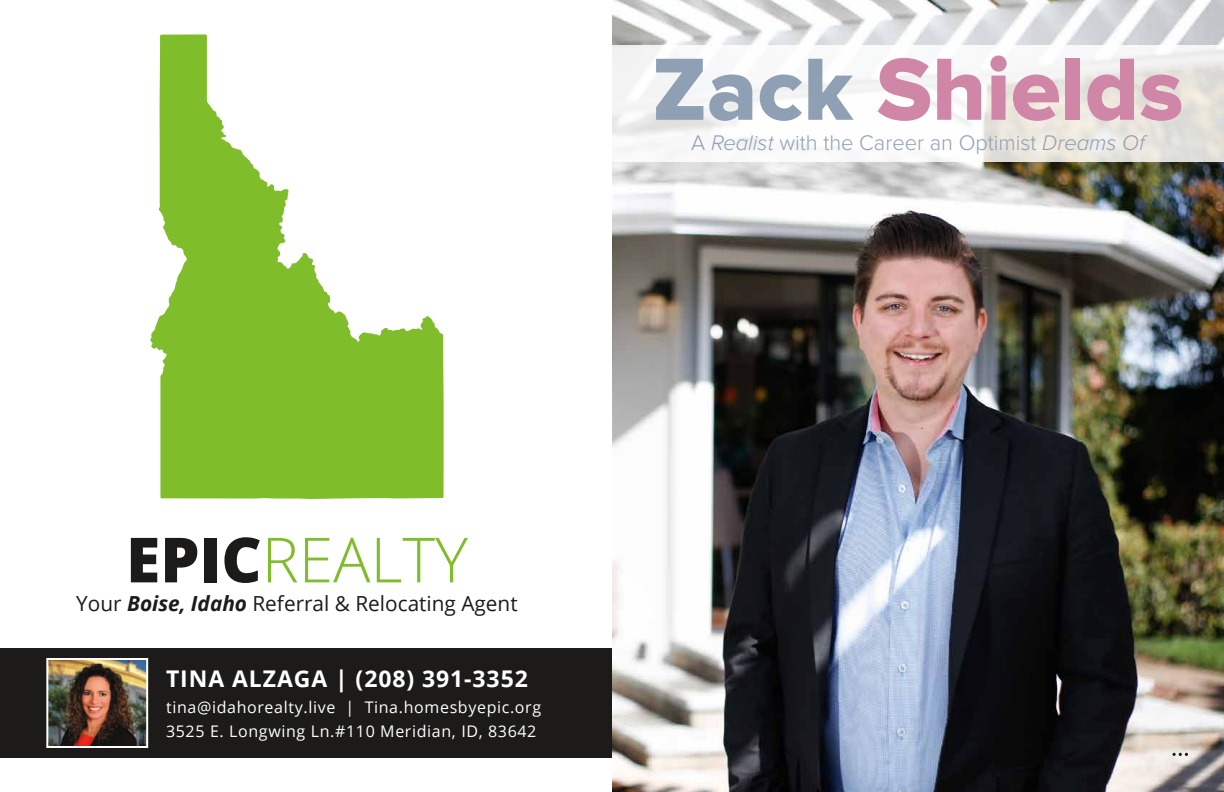
<style>
.page{position:relative;width:1224px;height:792px;background:#fff}
.page>*{position:absolute;margin:0;border:0;box-sizing:border-box;transform-origin:0 0}
.t1{font:91.5px "Proxima Nova Extrabld";color:#d086a7}
.t2{font:300 62.3px "Open Sans";color:#80bd2b}
.t3{font:700 23px "Open Sans";letter-spacing:.04em;color:#fff}
.t4{font:300 21.9px "Proxima Nova";color:#8f9fb4}
.t5{font:20.8px "Open Sans";color:#1c1b1a}
.t6{font:16px/24px "Open Sans";letter-spacing:.04em;color:#fff}
.s1{color:#8f9fb4}
.s2{font-style:italic}
.s3{font-weight:800;color:#1c1b1a}
.s4{font-weight:700;font-style:italic}
</style>
<div class="page">
<img style="left:612px;top:0;width:612px;height:792px">
<svg style="left:612px;top:45px;width:612px;height:117px;fill:#f6f6f6"></svg>
<svg style="left:1173px;top:753px;width:15px;height:3px"></svg>
<div style="left:0;top:648px;width:612px;height:110px;background:#1c1b1a"></div>
<svg style="left:150px;top:34px;width:294px;height:465px;fill:#80bd2b"></svg>
<img style="left:49px;top:661px;width:96px;height:84px">
<div style="left:46px;top:658px;width:102px;height:90px;border:2px solid #fff"></div>
<h1 class="t1" style="left:652px;top:48px;width:533px"><span class="s1">Zack</span> Shields</h1>
<h3 class="t4" style="left:691px;top:133px;width:455px">A <span class="s2">Realist</span> with the Career an Optimist <span class="s2">Dreams Of</span></h3>
<h2 class="t2" style="left:126px;top:517px;width:343px"><span class="s3">EPIC</span>REALTY</h2>
<h3 class="t5" style="left:76px;top:589px;width:443px">Your <span class="s4">Boise, Idaho</span> Referral &amp; Relocating Agent</h3>
<h3 class="t3" style="left:166px;top:662px;width:363px">TINA ALZAGA | (208) 391-3352</h3>
<p class="t6" style="left:166px;top:695px;width:377px">tina@idahorealty.live | Tina.homesbyepic.org<br>3525 E. Longwing Ln.#110 Meridian, ID, 83642</p>
</div>
